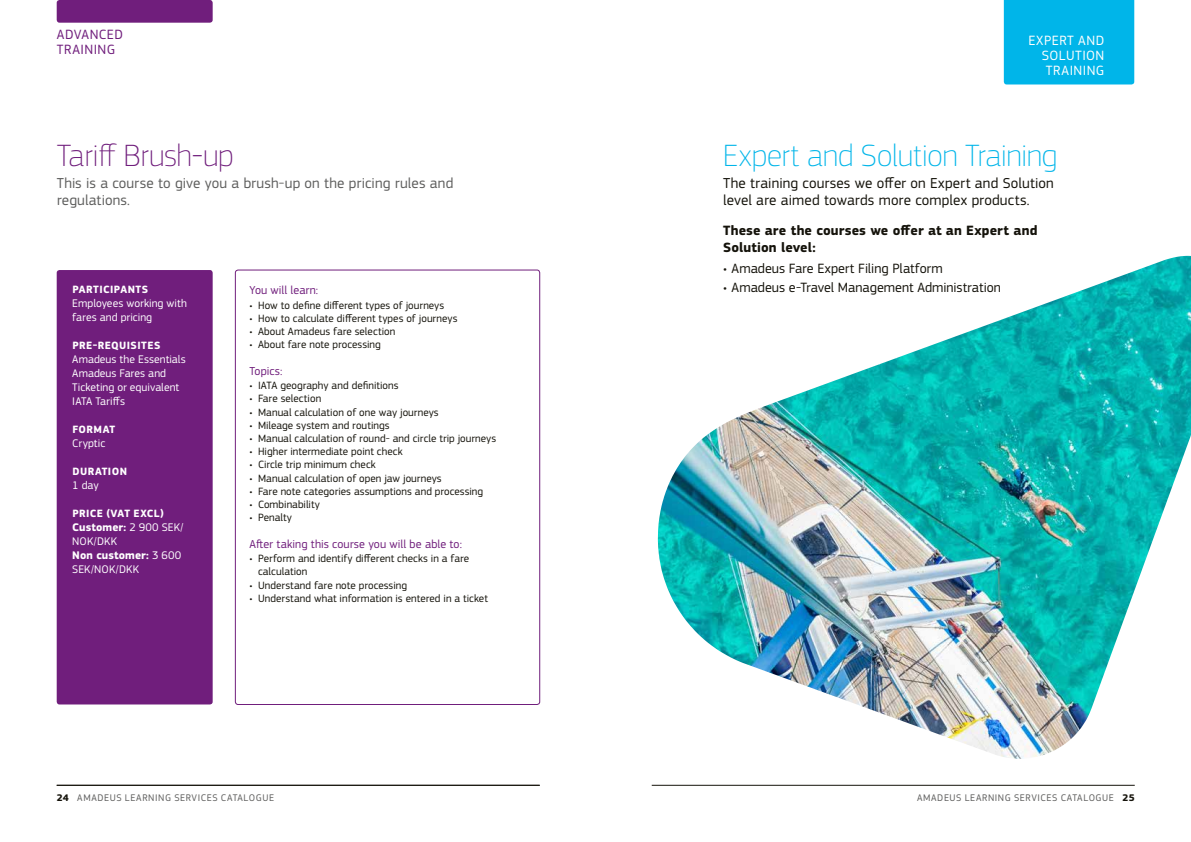
<style>
.page{position:relative;width:1191px;height:842px;background:#fff}
.page>*{position:absolute;margin:0;border:0;box-sizing:border-box;transform-origin:0 0}
.t1{font:100 32px "Amadeus";letter-spacing:-.005em;color:#00b5e9}
.t2{font:100 32px "Amadeus";letter-spacing:-.01em;color:#701e7c}
.t3{font:15px/17px "Amadeus";letter-spacing:.01em;color:#15130b}
.t4{font:15px/17px "Amadeus";letter-spacing:.01em;color:#5e5e5d}
.t5{font:14px "Amadeus";color:#15130b}
.t6{font:700 14px/16.8px "Amadeus";letter-spacing:.01em;color:#15130b}
.t7{font:14px/15px "Amadeus";letter-spacing:.035em;color:#fff;text-align:justify}
.t8{font:14px/15px "Amadeus";letter-spacing:.03em;color:#701e7c}
.t9{font:12px "Amadeus";letter-spacing:.005em;color:#701e7c}
.t10{font:11.5px/14px "Amadeus";letter-spacing:.005em;color:#fff}
.t11{font:11px/13.2px "Amadeus";letter-spacing:.005em;color:#15130b}
.t12{font:700 11px "Amadeus";letter-spacing:.04em;color:#fff}
.t13{font:10px "Amadeus";letter-spacing:.055em;color:#5e5e5d}
.s1{font-weight:700}
.s2{font-weight:700;color:#15130b}
</style>
<div class="page">
<hr style="left:651px;top:785px;width:483px;height:1px;background:#15130b">
<div style="left:57px;top:0;width:156px;height:23px;background:#701e7c;border-radius:3px"></div>
<div style="left:235px;top:270px;width:305px;height:435px;border:1px solid #701e7c;border-radius:3px"></div>
<div style="left:57px;top:270px;width:156px;height:434px;background:#701e7c;border-radius:3px"></div>
<hr style="left:57px;top:785px;width:483px;height:1px;background:#15130b">
<img style="left:658px;top:256px;width:533px;height:503px">
<div style="left:1003px;top:0;width:131px;height:84px;background:#00b5e9"></div>
<p class="t8" style="left:57px;top:27px;width:68px">ADVANCED<br>TRAINING</p>
<h1 class="t2" style="left:57px;top:137px;width:178px">Tariff Brush-up</h1>
<h2 class="t4" style="left:57px;top:175px;width:398px">This is a course to give you a brush-up on the pricing rules and regulations.</h2>
<p class="t12" style="left:72px;top:283px;width:77px">PARTICIPANTS</p>
<p class="t10" style="left:72px;top:296px;width:116px">Employees working with fares and pricing</p>
<p class="t12" style="left:72px;top:339px;width:90px">PRE-REQUISITES</p>
<p class="t10" style="left:72px;top:352px;width:115px">Amadeus the Essentials<br>Amadeus Fares and<br>Ticketing or equivalent<br>IATA Tariffs</p>
<p class="t12" style="left:72px;top:423px;width:44px">FORMAT</p>
<p class="t10" style="left:72px;top:436px;width:34px">Cryptic</p>
<p class="t12" style="left:72px;top:465px;width:56px">DURATION</p>
<p class="t10" style="left:72px;top:478px;width:28px">1 day</p>
<p class="t12" style="left:72px;top:507px;width:93px">PRICE (VAT EXCL)</p>
<p class="t10" style="left:72px;top:520px;width:113px"><span class="s1">Customer:</span> 2 900 SEK/<br>NOK/DKK<br><span class="s1">Non customer:</span> 3 600<br>SEK/NOK/DKK</p>
<p class="t9" style="left:249px;top:283px;width:70px">You will learn:</p>
<p class="t11" style="left:249px;top:298px;width:196px">• How to define different types of journeys</p>
<p class="t11" style="left:249px;top:312px;width:209px">• How to calculate different types of journeys</p>
<p class="t11" style="left:249px;top:325px;width:147px">• About Amadeus fare selection</p>
<p class="t11" style="left:249px;top:338px;width:133px">• About fare note processing</p>
<p class="t9" style="left:249px;top:364px;width:34px">Topics:</p>
<p class="t11" style="left:249px;top:379px;width:151px">• IATA geography and definitions</p>
<p class="t11" style="left:249px;top:392px;width:73px">• Fare selection</p>
<p class="t11" style="left:249px;top:405px;width:191px">• Manual calculation of one way journeys</p>
<p class="t11" style="left:249px;top:419px;width:142px">• Mileage system and routings</p>
<p class="t11" style="left:249px;top:432px;width:248px">• Manual calculation of round- and circle trip journeys</p>
<p class="t11" style="left:249px;top:445px;width:155px">• Higher intermediate point check</p>
<p class="t11" style="left:249px;top:458px;width:128px">• Circle trip minimum check</p>
<p class="t11" style="left:249px;top:471px;width:194px">• Manual calculation of open jaw journeys</p>
<p class="t11" style="left:249px;top:485px;width:235px">• Fare note categories assumptions and processing</p>
<p class="t11" style="left:249px;top:498px;width:72px">• Combinability</p>
<p class="t11" style="left:249px;top:511px;width:44px">• Penalty</p>
<p class="t9" style="left:249px;top:537px;width:214px">After taking this course you will be able to:</p>
<p class="t11" style="left:258px;top:552px;width:213px;text-indent:-9px">• Perform and identify different checks in a fare calculation</p>
<p class="t11" style="left:249px;top:578px;width:159px">• Understand fare note processing</p>
<p class="t11" style="left:249px;top:592px;width:240px">• Understand what information is entered in a ticket</p>
<p class="t7" style="left:1041px;top:33px;width:64px;text-indent:-13px">EXPERT AND SOLUTION TRAINING</p>
<h1 class="t1" style="left:723px;top:137px;width:336px">Expert and Solution Training</h1>
<h2 class="t3" style="left:723px;top:175px;width:332px">The training courses we offer on Expert and Solution level are aimed towards more complex products.</h2>
<p class="t6" style="left:723px;top:223px;width:316px">These are the courses we offer at an Expert and<br>Solution level:</p>
<p class="t5" style="left:723px;top:260px;width:221px">• Amadeus Fare Expert Filing Platform</p>
<p class="t5" style="left:723px;top:279px;width:279px">• Amadeus e-Travel Management Administration</p>
<p class="t13" style="left:57px;top:792px;width:219px"><span class="s2">24</span> AMADEUS LEARNING SERVICES CATALOGUE</p>
<p class="t13" style="left:917px;top:792px;width:219px">AMADEUS LEARNING SERVICES CATALOGUE <span class="s2">25</span></p>
</div>
